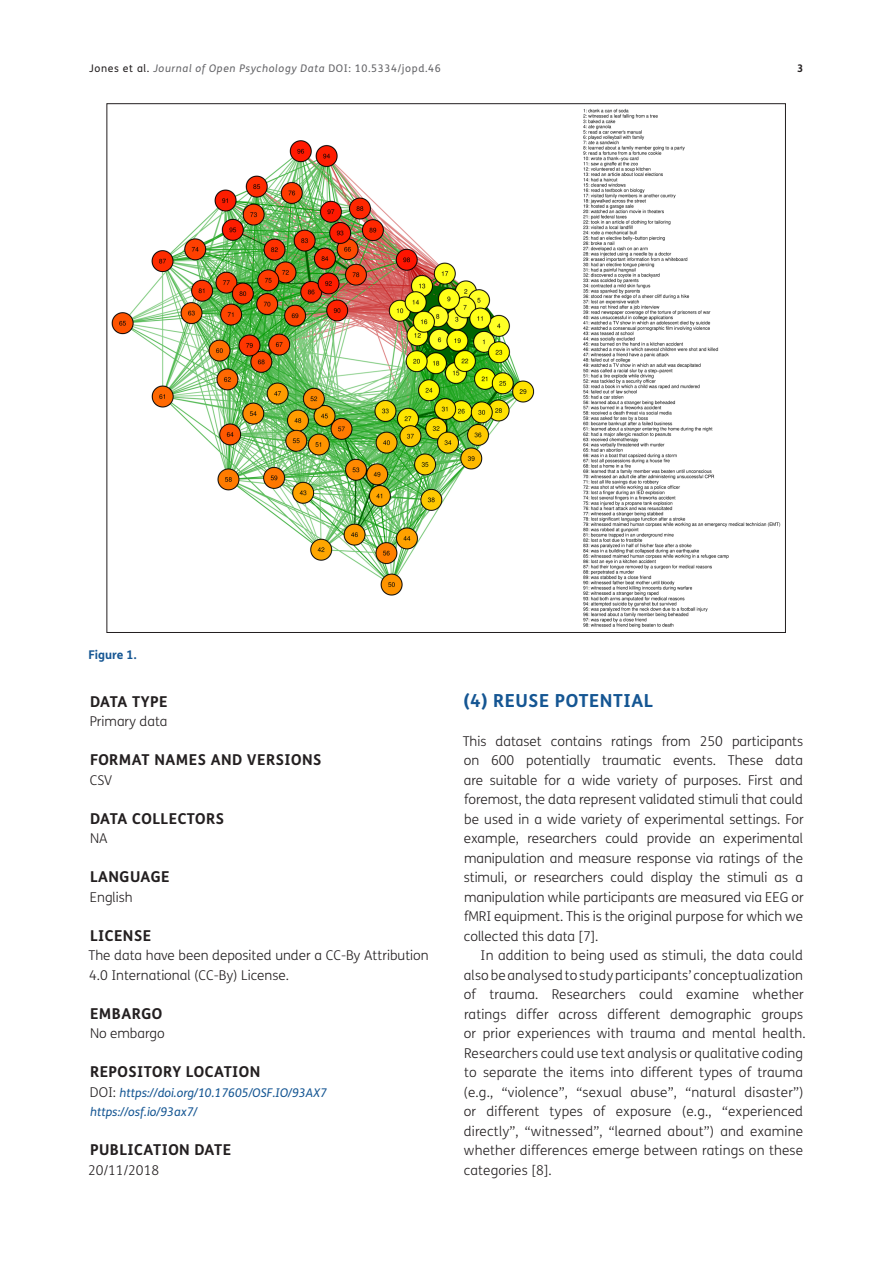
<style>
.page{position:relative;width:893px;height:1263px;background:#fff}
.page>*{position:absolute;margin:0;border:0;box-sizing:border-box;transform-origin:0 0}
.t1{font:700 18px "FS Me";letter-spacing:.03em;color:#155693}
.t2{font:700 15px "FS Me";letter-spacing:.03em;color:#231f20}
.Body_Copy_-_1st_Para{font:300 13.5px/19.5px "FS Me";color:#231f20}
.Body_Copy{font:300 13.5px/19.5px "FS Me";letter-spacing:.01em;color:#231f20}
.Body_Copy_-_1st_Para-2{font:italic 12px "FS Me";color:#155693}
.Figure_copy{font:700 12px "FS Me";color:#155693}
.t3{font:italic 10.5px "FS Me";letter-spacing:.06em;color:#636366}
.t4{font:700 10.5px "FS Me";color:#231f20}
.s1{font-style:normal;color:#231f20}
.s2{font-style:normal}
.s3{font-weight:300;font-style:normal;font-size:13.5px;color:#231f20}
</style>
<div class="page">
<img style="left:111px;top:108px;width:670px;height:520px">
<p class="t3" style="left:89px;top:62px;width:353px"><span class="s1">Jones et al.</span> Journal of Open Psychology Data <span class="s2">DOI: 10.5334/jopd.46</span></p>
<p class="t4" style="left:797px;top:61px;width:8px">3</p>
<p class="Figure_copy" style="left:89px;top:647px;width:49px">Figure 1.</p>
<h2 class="t2" style="left:90px;top:692px;width:79px">DATA TYPE</h2>
<p class="Body_Copy_-_1st_Para" style="left:90px;top:712px;width:79px">Primary data</p>
<h2 class="t2" style="left:90px;top:750px;width:233px">FORMAT NAMES AND VERSIONS</h2>
<p class="Body_Copy_-_1st_Para" style="left:90px;top:770px;width:24px">CSV</p>
<h2 class="t2" style="left:90px;top:809px;width:136px">DATA COLLECTORS</h2>
<p class="Body_Copy_-_1st_Para" style="left:90px;top:829px;width:19px">NA</p>
<h2 class="t2" style="left:90px;top:867px;width:81px">LANGUAGE</h2>
<p class="Body_Copy_-_1st_Para" style="left:90px;top:887px;width:44px">English</p>
<h2 class="t2" style="left:90px;top:926px;width:63px">LICENSE</h2>
<p class="Body_Copy_-_1st_Para" style="left:88px;top:946px;width:342px">The data have been deposited under a CC-By Attribution<br>4.0 International (CC-By) License.</p>
<h2 class="t2" style="left:90px;top:1004px;width:74px">EMBARGO</h2>
<p class="Body_Copy_-_1st_Para" style="left:90px;top:1024px;width:76px">No embargo</p>
<h2 class="t2" style="left:90px;top:1062px;width:172px">REPOSITORY LOCATION</h2>
<p class="Body_Copy_-_1st_Para-2" style="left:90px;top:1085px;width:239px"><span class="s3">DOI:</span> https://doi.org/10.17605/OSF.IO/93AX7</p>
<p class="Body_Copy_-_1st_Para-2" style="left:90px;top:1105px;width:109px">https://osf.io/93ax7/</p>
<h2 class="t2" style="left:90px;top:1140px;width:143px">PUBLICATION DATE</h2>
<p class="Body_Copy_-_1st_Para" style="left:88px;top:1160px;width:73px">20/11/2018</p>
<h1 class="t1" style="left:463px;top:689px;width:191px">(4) REUSE POTENTIAL</h1>
<p class="Body_Copy_-_1st_Para" style="left:463px;top:731px;width:343px;text-align:justify">This dataset contains ratings from 250 participants on 600 potentially traumatic events. These data are suitable for a wide variety of purposes. First and foremost, the data represent validated stimuli that could be used in a wide variety of experimental settings. For example, researchers could provide an experimental manipulation and measure response via ratings of the stimuli, or researchers could display the stimuli as a manipulation while participants are measured via EEG or fMRI equipment. This is the original purpose for which we collected this data [7].</p>
<p class="Body_Copy" style="left:463px;top:946px;width:344px;text-indent:17px">In addition to being used as stimuli, the data could also be analysed to study participants’ conceptualization of trauma. Researchers could examine whether ratings differ across different demographic groups or prior experiences with trauma and mental health.<br>Researchers could use text analysis or qualitative coding to separate the items into different types of trauma (e.g., “violence”, “sexual abuse”, “natural disaster”) or different types of exposure (e.g., “experienced directly”, “witnessed”, “learned about”) and examine whether differences emerge between ratings on these categories [8].</p>
</div>
